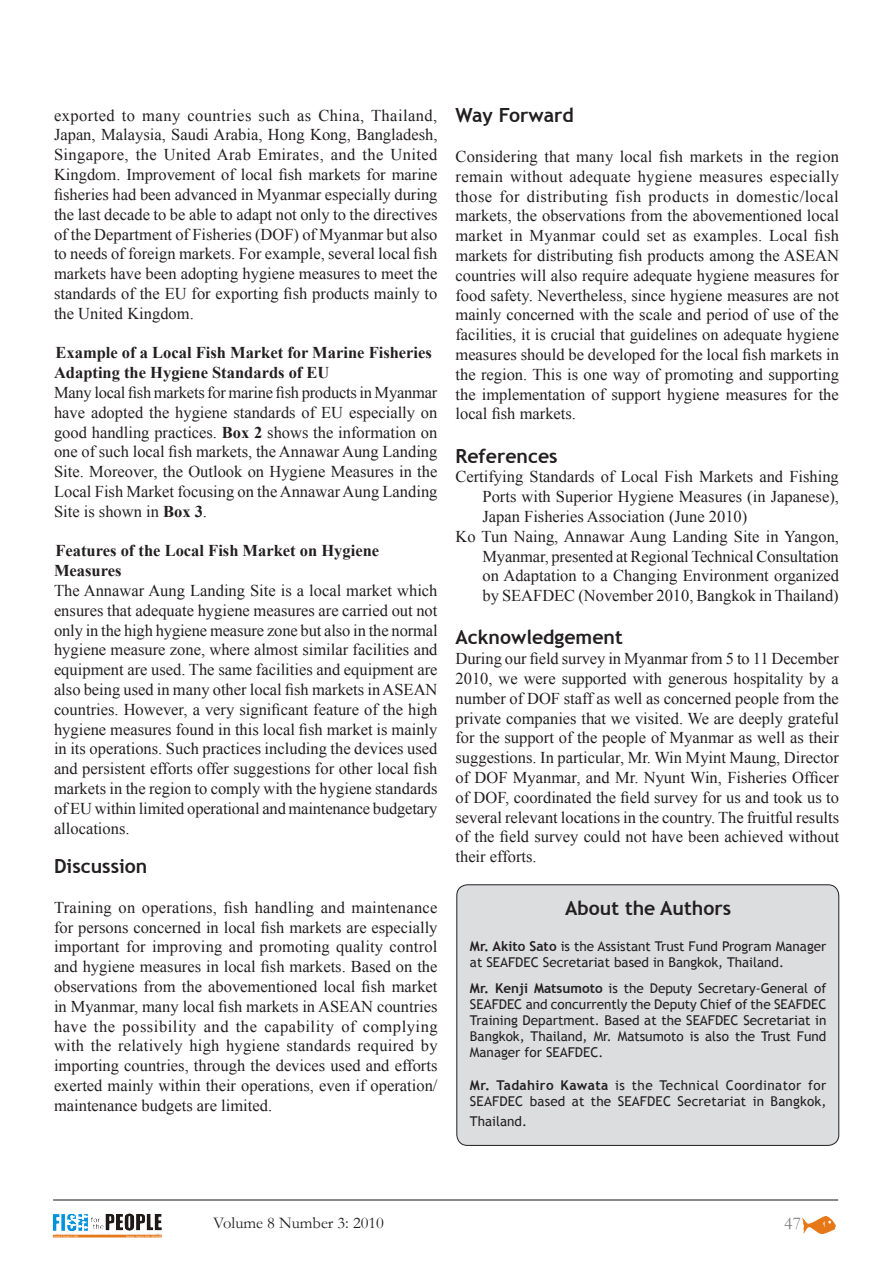
<style>
.page{position:relative;width:893px;height:1263px;background:#fff}
.page>*{position:absolute;margin:0;border:0;box-sizing:border-box;transform-origin:0 0}
.Headline{font:700 19.5px "Trebuchet MS";color:#231f20}
.t1{font:18px "Garamond";color:#808285}
.Text{font:16.5px/19.8px "Times New Roman";color:#231f20;text-align:justify}
.Headline2{font:700 16.5px/19.8px "Times New Roman";color:#231f20}
.t2{font:16.5px "Garamond";color:#231f20}
.Text-2{font:13.5px/16.2px "Trebuchet MS";color:#231f20}
.s1{font-weight:700}
</style>
<div class="page">
<img style="left:803px;top:1217px;width:32px;height:16px">
<img style="left:67px;top:1213px;width:95px;height:18px">
<hr style="left:53px;top:1199px;width:785px;height:2px;background:#636366">
<div style="left:457px;top:885px;width:382px;height:260px;background:#dcdddf;border-radius:11px"></div>
<div style="left:457px;top:884px;width:382px;height:261px;border:1px solid #231f20;border-radius:11px"></div>
<p class="Text" style="left:54px;top:105px;width:385px">exported to many countries such as China, Thailand, Japan, Malaysia, Saudi Arabia, Hong Kong, Bangladesh, Singapore, the United Arab Emirates, and the United Kingdom. Improvement of local fish markets for marine fisheries had been advanced in Myanmar especially during the last decade to be able to adapt not only to the directives of the Department of Fisheries (DOF) of Myanmar but also to needs of foreign markets. For example, several local fish markets have been adopting hygiene measures to meet the standards of the EU for exporting fish products mainly to the United Kingdom.</p>
<p class="Headline2" style="left:54px;top:342px;width:379px">Example of a Local Fish Market for Marine Fisheries<br>Adapting the Hygiene Standards of EU</p>
<p class="Text" style="left:54px;top:382px;width:385px">Many local fish markets for marine fish products in Myanmar have adopted the hygiene standards of EU especially on good handling practices. <span class="s1">Box 2</span> shows the information on one of such local fish markets, the Annawar Aung Landing Site. Moreover, the Outlook on Hygiene Measures in the Local Fish Market focusing on the Annawar Aung Landing Site is shown in <span class="s1">Box 3</span>.</p>
<p class="Headline2" style="left:54px;top:540px;width:327px">Features of the Local Fish Market on Hygiene<br>Measures</p>
<p class="Text" style="left:54px;top:580px;width:385px">The Annawar Aung Landing Site is a local market which ensures that adequate hygiene measures are carried out not only in the high hygiene measure zone but also in the normal hygiene measure zone, where almost similar facilities and equipment are used. The same facilities and equipment are also being used in many other local fish markets in ASEAN countries. However, a very significant feature of the high hygiene measures found in this local fish market is mainly in its operations. Such practices including the devices used and persistent efforts offer suggestions for other local fish markets in the region to comply with the hygiene standards of EU within limited operational and maintenance budgetary allocations.</p>
<p class="Headline" style="left:54px;top:854px;width:95px">Discussion</p>
<p class="Text" style="left:54px;top:897px;width:385px">Training on operations, fish handling and maintenance for persons concerned in local fish markets are especially important for improving and promoting quality control and hygiene measures in local fish markets. Based on the observations from the abovementioned local fish market in Myanmar, many local fish markets in ASEAN countries have the possibility and the capability of complying with the relatively high hygiene standards required by importing countries, through the devices used and efforts exerted mainly within their operations, even if operation/ maintenance budgets are limited.</p>
<p class="Headline" style="left:455px;top:103px;width:120px">Way Forward</p>
<p class="Text" style="left:455px;top:146px;width:385px">Considering that many local fish markets in the region remain without adequate hygiene measures especially those for distributing fish products in domestic/local markets, the observations from the abovementioned local market in Myanmar could set as examples. Local fish markets for distributing fish products among the ASEAN countries will also require adequate hygiene measures for food safety. Nevertheless, since hygiene measures are not mainly concerned with the scale and period of use of the facilities, it is crucial that guidelines on adequate hygiene measures should be developed for the local fish markets in the region. This is one way of promoting and supporting the implementation of support hygiene measures for the local fish markets.</p>
<p class="Headline" style="left:455px;top:443px;width:104px">References</p>
<p class="Text" style="left:482px;top:467px;width:358px;text-indent:-27px">Certifying Standards of Local Fish Markets and Fishing Ports with Superior Hygiene Measures (in Japanese), Japan Fisheries Association (June 2010)</p>
<p class="Text" style="left:482px;top:526px;width:358px;text-indent:-27px">Ko Tun Naing, Annawar Aung Landing Site in Yangon, Myanmar, presented at Regional Technical Consultation on Adaptation to a Changing Environment organized by SEAFDEC (November 2010, Bangkok in Thailand)</p>
<p class="Headline" style="left:455px;top:625px;width:169px">Acknowledgement</p>
<p class="Text" style="left:455px;top:649px;width:385px">During our field survey in Myanmar from 5 to 11 December 2010, we were supported with generous hospitality by a number of DOF staff as well as concerned people from the private companies that we visited. We are deeply grateful for the support of the people of Myanmar as well as their suggestions. In particular, Mr. Win Myint Maung, Director of DOF Myanmar, and Mr. Nyunt Win, Fisheries Officer of DOF, coordinated the field survey for us and took us to several relevant locations in the country. The fruitful results of the field survey could not have been achieved without their efforts.</p>
<p class="Headline" style="left:565px;top:896px;width:168px">About the Authors</p>
<p class="Text-2" style="left:470px;top:938px;width:358px"><span class="s1">Mr. Akito Sato</span> is the Assistant Trust Fund Program Manager at SEAFDEC Secretariat based in Bangkok, Thailand.</p>
<p class="Text-2" style="left:470px;top:980px;width:358px;text-align:justify"><span class="s1">Mr. Kenji Matsumoto</span> is the Deputy Secretary-General of SEAFDEC and concurrently the Deputy Chief of the SEAFDEC Training Department. Based at the SEAFDEC Secretariat in Bangkok, Thailand, Mr. Matsumoto is also the Trust Fund Manager for SEAFDEC.</p>
<p class="Text-2" style="left:470px;top:1077px;width:358px"><span class="s1">Mr. Tadahiro Kawata</span> is the Technical Coordinator for<br>SEAFDEC based at the SEAFDEC Secretariat in Bangkok,</p>
<p class="Text-2" style="left:470px;top:1113px;width:59px">Thailand.</p>
<p class="t2" style="left:213px;top:1211px;width:172px">Volume 8 Number 3: 2010</p>
<p class="t1" style="left:784px;top:1211px;width:18px">47</p>
</div>
